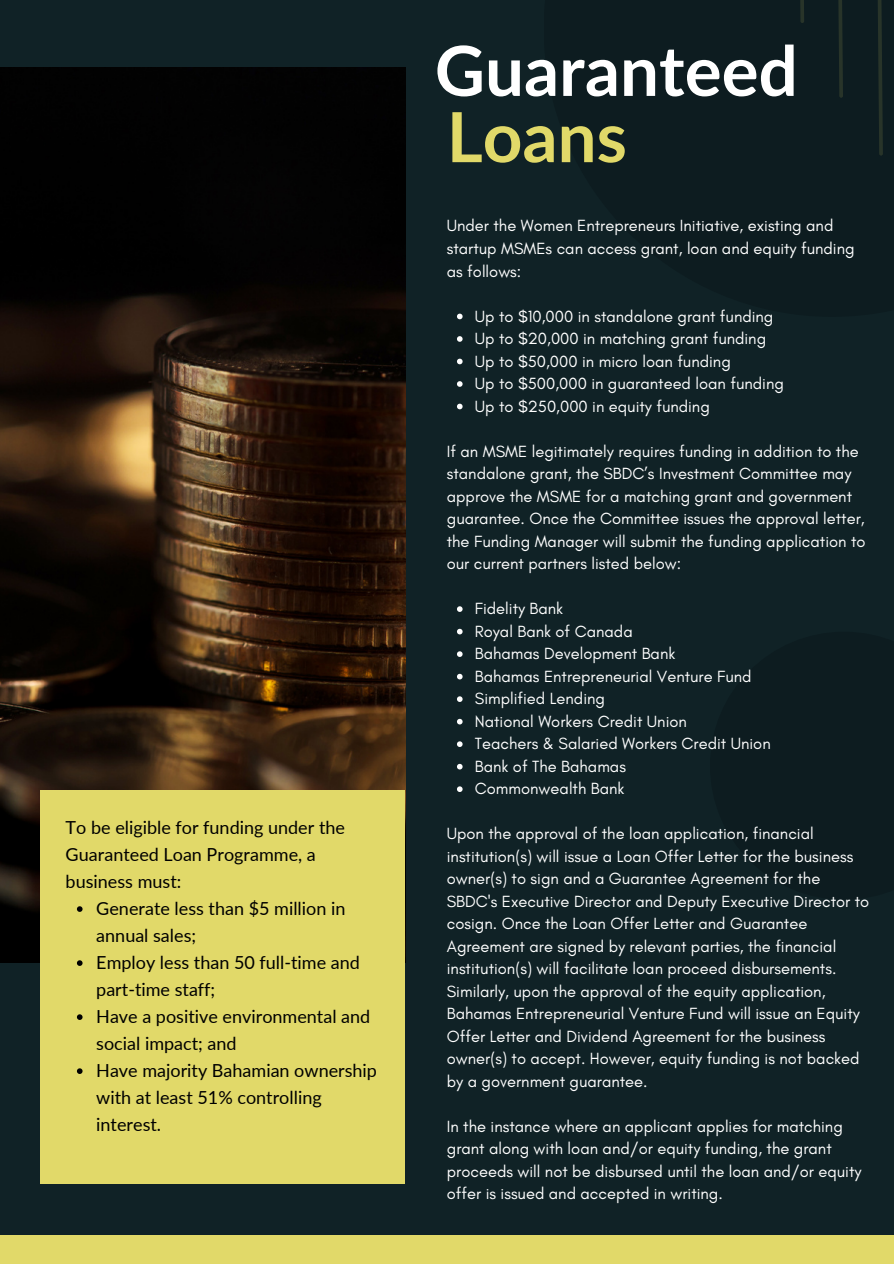
<style>
.page{position:relative;width:894px;height:1264px;background:#fff}
.page>*{position:absolute;margin:0;border:0;box-sizing:border-box;transform-origin:0 0}
.t1{font:700 69.15px "Lato";color:#fff}
.t2{font:700 69.15px "Lato";color:#e1d969}
.t3{font:18px/27px "Lato";color:#000}
.t4{font:16.5px/22.5px "Glacial Indifference";color:#fff}
</style>
<div class="page">
<div style="left:0;top:0;width:893px;height:1263px;background:#102226"></div>
<div style="left:0;top:1235px;width:893px;height:28px;background:#e1d969"></div>
<img style="left:0;top:68px;width:405px;height:894px">
<div style="left:543px;top:0;width:350px;height:317px;background:#0d1c20"></div>
<div style="left:41px;top:789px;width:364px;height:394px;background:#e1d969"></div>
<svg style="left:800px;top:0;width:83px;height:156px"></svg>
<svg style="left:457px;top:313px;width:5px;height:6px"></svg>
<svg style="left:457px;top:336px;width:5px;height:6px"></svg>
<svg style="left:457px;top:358px;width:5px;height:6px"></svg>
<svg style="left:457px;top:381px;width:5px;height:6px"></svg>
<svg style="left:457px;top:403px;width:5px;height:6px"></svg>
<svg style="left:457px;top:606px;width:5px;height:6px"></svg>
<svg style="left:457px;top:628px;width:5px;height:6px"></svg>
<svg style="left:457px;top:651px;width:5px;height:6px"></svg>
<svg style="left:457px;top:673px;width:5px;height:6px"></svg>
<svg style="left:457px;top:696px;width:5px;height:6px"></svg>
<svg style="left:457px;top:718px;width:5px;height:6px"></svg>
<svg style="left:457px;top:741px;width:5px;height:6px"></svg>
<svg style="left:457px;top:763px;width:5px;height:6px"></svg>
<svg style="left:457px;top:786px;width:5px;height:6px"></svg>
<svg style="left:77px;top:906px;width:5px;height:5px"></svg>
<svg style="left:77px;top:960px;width:5px;height:5px"></svg>
<svg style="left:77px;top:1014px;width:5px;height:5px"></svg>
<svg style="left:77px;top:1068px;width:5px;height:5px"></svg>
<p class="t3" style="left:66px;top:813px;width:281px">To be eligible for funding under the<br>Guaranteed Loan Programme, a business must:</p>
<p class="t3" style="left:96px;top:894px;width:282px">Generate less than $5 million in annual sales;<br>Employ less than 50 full-time and part-time staff;<br>Have a positive environmental and social impact; and<br>Have majority Bahamian ownership with at least 51% controlling interest.</p>
<h1 class="t1" style="left:434px;top:20px;width:364px">Guaranteed</h1>
<h1 class="t2" style="left:446px;top:86px;width:181px">Loans</h1>
<p class="t4" style="left:446px;top:215px;width:409px">Under the Women Entrepreneurs Initiative, existing and startup MSMEs can access grant, loan and equity funding as follows:</p>
<p class="t4" style="left:474px;top:305px;width:310px">Up to $10,000 in standalone grant funding Up to $20,000 in matching grant funding Up to $50,000 in micro loan funding<br>Up to $500,000 in guaranteed loan funding Up to $250,000 in equity funding</p>
<p class="t4" style="left:446px;top:440px;width:420px">If an MSME legitimately requires funding in addition to the standalone grant, the SBDC’s Investment Committee may approve the MSME for a matching grant and government guarantee. Once the Committee issues the approval letter, the Funding Manager will submit the funding application to our current partners listed below:</p>
<p class="t4" style="left:474px;top:597px;width:297px">Fidelity Bank<br>Royal Bank of Canada<br>Bahamas Development Bank<br>Bahamas Entrepreneurial Venture Fund<br>Simplified Lending<br>National Workers Credit Union<br>Teachers &amp; Salaried Workers Credit Union<br>Bank of The Bahamas<br>Commonwealth Bank</p>
<p class="t4" style="left:446px;top:822px;width:424px">Upon the approval of the loan application, financial institution(s) will issue a Loan Offer Letter for the business owner(s) to sign and a Guarantee Agreement for the SBDC's Executive Director and Deputy Executive Director to cosign. Once the Loan Offer Letter and Guarantee Agreement are signed by relevant parties, the financial institution(s) will facilitate loan proceed disbursements.<br>Similarly, upon the approval of the equity application, Bahamas Entrepreneurial Venture Fund will issue an Equity Offer Letter and Dividend Agreement for the business owner(s) to accept. However, equity funding is not backed by a government guarantee.</p>
<p class="t4" style="left:446px;top:1115px;width:416px">In the instance where an applicant applies for matching grant along with loan and/or equity funding, the grant proceeds will not be disbursed until the loan and/or equity offer is issued and accepted in writing.</p>
</div>
